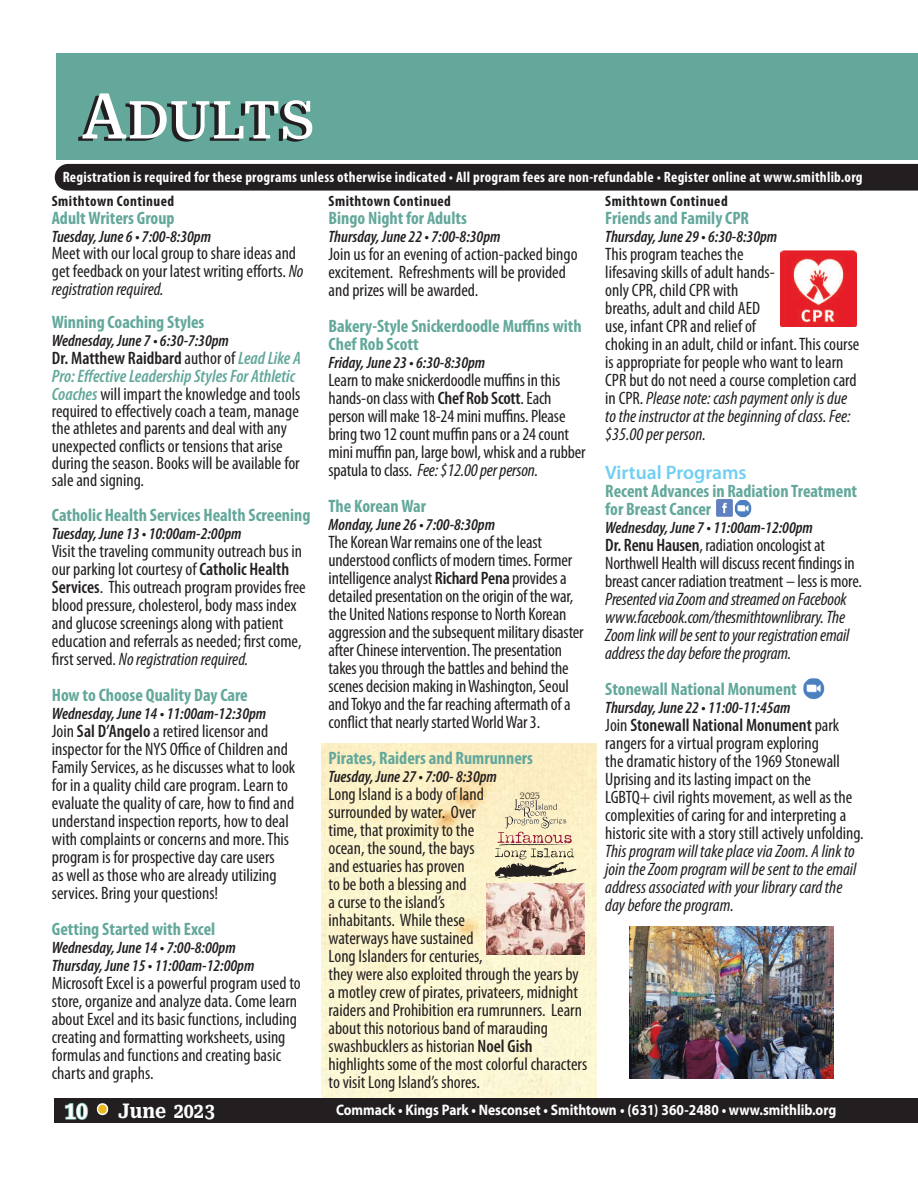
<style>
.page{position:relative;width:918px;height:1188px;background:#fff}
.page>*{position:absolute;margin:0;border:0;box-sizing:border-box;transform-origin:0 0}
.t1{font:500 52.5px "Roboto Serif";letter-spacing:-.005em;color:#fff}
.t2{font:700 20.4px "Roboto Serif";color:#fff;scale:.88 1}
.t3{font:600 19.5px "Myriad Pro";color:#6fcef4}
.t4{font:condensed 18px/18px "Myriad Pro";color:#231f20}
.t5{font:700 condensed 18px/18px "Myriad Pro";color:#63a89b}
.t6{font:italic condensed 18px/18px "Myriad Pro";letter-spacing:-.01em;color:#231f20}
.t7{font:italic 600 condensed 16.5px/18px "Myriad Pro";color:#231f20}
.t8{font:700 15.3px "Myriad Pro";color:#fff;scale:.88 1}
.t9{font:700 condensed 15px "Myriad Pro";letter-spacing:.015em;color:#fff}
.t10{font:700 condensed 15px "Myriad Pro";letter-spacing:.03em;color:#231f20}
.t11{font:10.65px "Harrington";color:#231f20}
.s1{font-size:63px;color:#231f20}
.s2{font-style:italic}
.s3{font-weight:600}
.s4{font-weight:600;font-style:italic;color:#63a89b}
.s5{font-size:23.7px;color:#63a89b}
.s6{font-size:28.8px}
</style>
<div class="page">
<img style="left:322px;top:743px;width:274px;height:355px">
<div style="left:54px;top:1098px;width:864px;height:24px;background:#231f20"></div>
<svg style="left:56px;top:159px;width:862px;height:5px"></svg>
<div style="left:55px;top:164px;width:863px;height:27px;background:#231f20"></div>
<div style="left:56px;top:53px;width:862px;height:106px;background:#63a89b"></div>
<img style="left:630px;top:926px;width:203px;height:153px">
<img style="left:781px;top:251px;width:75px;height:76px">
<img style="left:486px;top:884px;width:98px;height:70px">
<svg style="left:495px;top:799px;width:82px;height:80px;background:#d4c7a8"></svg>
<img style="left:803px;top:678px;width:21px;height:21px">
<img style="left:716px;top:499px;width:36px;height:19px">
<h1 class="t1" style="left:77px;top:78px;width:239px"><span class="s1">A</span>DULTS</h1>
<p class="t9" style="left:63px;top:168px;width:801px">Registration is required for these programs unless otherwise indicated • All program fees are non-refundable • Register online at www.smithlib.org</p>
<p class="t10" style="left:52px;top:191px;width:124px">Smithtown Continued</p>
<p class="t5" style="left:52px;top:208px;width:124px">Adult Writers Group</p>
<p class="t7" style="left:52px;top:227px;width:161px">Tuesday, June 6 • 7:00-8:30pm</p>
<p class="t4" style="left:52px;top:244px;width:253px">Meet with our local group to share ideas and get feedback on your latest writing efforts. <span class="s2">No registration required.</span></p>
<p class="t5" style="left:52px;top:313px;width:154px">Winning Coaching Styles</p>
<p class="t7" style="left:52px;top:331px;width:179px">Wednesday, June 7 • 6:30-7:30pm</p>
<p class="t4" style="left:52px;top:349px;width:251px;line-height:17.4px"><span class="s3">Dr. Matthew Raidbard</span> author of <span class="s4">Lead Like A Pro: Effective Leadership Styles For Athletic Coaches</span> will impart the knowledge and tools required to effectively coach a team, manage the athletes and parents and deal with any unexpected conflicts or tensions that arise during the season. Books will be available for sale and signing.</p>
<p class="t5" style="left:52px;top:506px;width:260px">Catholic Health Services Health Screening</p>
<p class="t7" style="left:52px;top:525px;width:191px">Tuesday, June 13 • 10:00am-2:00pm</p>
<p class="t4" style="left:52px;top:542px;width:255px">Visit the traveling community outreach bus in our parking lot courtesy of <span class="s3">Catholic Health Services</span>. This outreach program provides free blood pressure, cholesterol, body mass index and glucose screenings along with patient education and referrals as needed; first come, first served. <span class="s2">No registration required.</span></p>
<p class="t5" style="left:52px;top:686px;width:198px">How to Choose Quality Day Care</p>
<p class="t7" style="left:52px;top:705px;width:216px">Wednesday, June 14 • 11:00am-12:30pm</p>
<p class="t4" style="left:52px;top:722px;width:245px">Join <span class="s3">Sal D’Angelo</span> a retired licensor and inspector for the NYS Office of Children and Family Services, as he discusses what to look for in a quality child care program. Learn to evaluate the quality of care, how to find and understand inspection reports, how to deal with complaints or concerns and more. This program is for prospective day care users<br>as well as those who are already utilizing services. Bring your questions!</p>
<p class="t5" style="left:52px;top:920px;width:165px">Getting Started with Excel</p>
<p class="t7" style="left:52px;top:939px;width:204px">Wednesday, June 14 • 7:00-8:00pm<br>Thursday, June 15 • 11:00am-12:00pm</p>
<p class="t4" style="left:52px;top:974px;width:250px">Microsoft Excel is a powerful program used to store, organize and analyze data. Come learn about Excel and its basic functions, including creating and formatting worksheets, using formulas and functions and creating basic charts and graphs.</p>
<p class="t2" style="left:64px;top:1094px;width:173px"><span class="s5">10</span> <span class="s6">•</span> June 2023</p>
<p class="t10" style="left:329px;top:191px;width:124px">Smithtown Continued</p>
<p class="t5" style="left:329px;top:208px;width:140px">Bingo Night for Adults</p>
<p class="t7" style="left:329px;top:227px;width:173px">Thursday, June 22 • 7:00-8:30pm</p>
<p class="t4" style="left:329px;top:245px;width:251px">Join us for an evening of action-packed bingo excitement. Refreshments will be provided and prizes will be awarded.</p>
<p class="t5" style="left:329px;top:316px;width:255px">Bakery-Style Snickerdoodle Muffins with<br>Chef Rob Scott</p>
<p class="t7" style="left:329px;top:353px;width:158px">Friday, June 23 • 6:30-8:30pm</p>
<p class="t4" style="left:329px;top:371px;width:259px">Learn to make snickerdoodle muffins in this hands-on class with <span class="s3">Chef Rob Scott</span>. Each person will make 18-24 mini muffins. Please bring two 12 count muffin pans or a 24 count mini muffin pan, large bowl, whisk and a rubber spatula to class. <span class="s2">Fee: $12.00 per person.</span></p>
<p class="t5" style="left:329px;top:496px;width:99px">The Korean War</p>
<p class="t7" style="left:329px;top:515px;width:168px">Monday, June 26 • 7:00-8:30pm</p>
<p class="t4" style="left:329px;top:533px;width:257px">The Korean War remains one of the least understood conflicts of modern times. Former intelligence analyst <span class="s3">Richard Pena</span> provides a detailed presentation on the origin of the war, the United Nations response to North Korean aggression and the subsequent military disaster after Chinese intervention. The presentation takes you through the battles and behind the scenes decision making in Washington, Seoul and Tokyo and the far reaching aftermath of a conflict that nearly started World War 3.</p>
<p class="t5" style="left:329px;top:748px;width:206px">Pirates, Raiders and Rumrunners</p>
<p class="t7" style="left:329px;top:767px;width:170px">Tuesday, June 27 • 7:00- 8:30pm</p>
<p class="t4" style="left:329px;top:785px;width:260px">Long Island is a body of land<br>surrounded by water. Over<br>time, that proximity to the<br>ocean, the sound, the bays<br>and estuaries has proven<br>to be both a blessing and<br>a curse to the island’s<br>inhabitants. While these<br>waterways have sustained<br>Long Islanders for centuries,<br>they were also exploited through the years by a motley crew of pirates, privateers, midnight raiders and Prohibition era rumrunners. Learn about this notorious band of marauding swashbucklers as historian <span class="s3">Noel Gish </span>highlights some of the most colorful characters to visit Long Island’s shores.</p>
<p class="t11" style="left:520px;top:789px;width:22px">2023</p>
<p class="t10" style="left:605px;top:191px;width:124px">Smithtown Continued</p>
<p class="t5" style="left:605px;top:208px;width:145px">Friends and Family CPR</p>
<p class="t7" style="left:605px;top:227px;width:173px">Thursday, June 29 • 6:30-8:30pm</p>
<p class="t4" style="left:605px;top:245px;width:256px">This program teaches the<br>lifesaving skills of adult hands-<br>only CPR, child CPR with<br>breaths, adult and child AED<br>use, infant CPR and relief of<br>choking in an adult, child or infant. This course is appropriate for people who want to learn CPR but do not need a course completion card in CPR. <span class="s2">Please note: cash payment only is due to the instructor at the beginning of class. Fee: $35.00 per person.</span></p>
<p class="t3" style="left:605px;top:460px;width:143px">Virtual Programs</p>
<p class="t5" style="left:605px;top:481px;width:253px">Recent Advances in Radiation Treatment for Breast Cancer</p>
<p class="t7" style="left:605px;top:518px;width:209px">Wednesday, June 7 • 11:00am-12:00pm</p>
<p class="t4" style="left:605px;top:536px;width:258px"><span class="s3">Dr. Renu Hausen</span>, radiation oncologist at<br>Northwell Health will discuss recent findings in breast cancer radiation treatment – less is more.</p>
<p class="t6" style="left:605px;top:590px;width:246px">Presented via Zoom and streamed on Facebook www.facebook.com/thesmithtownlibrary. The Zoom link will be sent to your registration email address the day before the program.</p>
<p class="t5" style="left:605px;top:679px;width:193px">Stonewall National Monument</p>
<p class="t7" style="left:605px;top:698px;width:187px">Thursday, June 22 • 11:00-11:45am</p>
<p class="t4" style="left:605px;top:716px;width:260px">Join <span class="s3">Stonewall National Monument</span> park rangers for a virtual program exploring<br>the dramatic history of the 1969 Stonewall Uprising and its lasting impact on the<br>LGBTQ+ civil rights movement, as well as the complexities of caring for and interpreting a historic site with a story still actively unfolding.</p>
<p class="t6" style="left:605px;top:842px;width:253px">This program will take place via Zoom. A link to join the Zoom program will be sent to the email address associated with your library card the day before the program.</p>
<p class="t8" style="left:336px;top:1100px;width:570px">Commack • Kings Park • Nesconset • Smithtown • (631) 360-2480 • www.smithlib.org</p>
</div>
